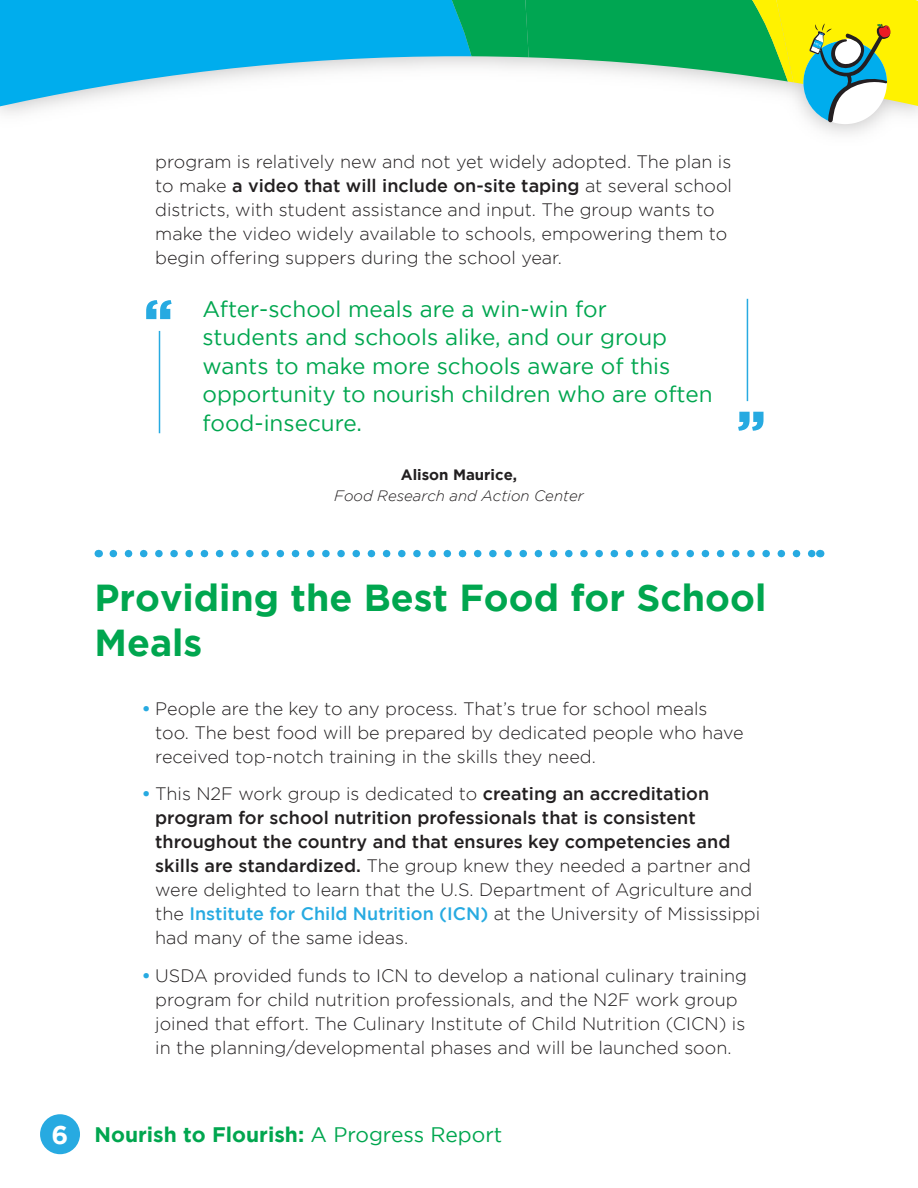
<style>
.page{position:relative;width:918px;height:1188px;background:#fff}
.page>*{position:absolute;margin:0;border:0;box-sizing:border-box;transform-origin:0 0}
.t1{font:900 52.5px "Gotham";color:#27aae1}
.t2{font:700 37.5px/45px "Gotham";color:#00a64f}
.t3{font:22.5px/28.5px "Gotham";color:#00a64f}
.t4{font:700 21px "Gotham";color:#00a64f}
.t5{font:300 18px/24px "Gotham";color:#221f20}
.t6{font:italic 300 15px "Gotham";color:#221f20}
.t7{font:700 15px "Gotham";color:#221f20}
.s1{font-weight:500}
.s2{font-weight:700;color:#27aae1}
.s3{font-weight:500;color:#27aae1}
.s4{font-size:25.5px;color:#fff}
.s5{font-weight:400}
</style>
<div class="page">
<svg style="left:1px;top:0;width:450px;height:110px;fill:#00aded"></svg>
<svg style="left:451px;top:0;width:467px;height:122px"></svg>
<div style="left:40px;top:1114px;width:40px;height:40px;background:#27aae1;border-radius:50%"></div>
<hr style="left:159px;top:331px;width:1px;height:102px;background:#27aae1">
<hr style="left:747px;top:299px;width:1px;height:102px;background:#27aae1">
<svg style="left:113px;top:550px;width:699px;height:7px"></svg>
<p class="t5" style="left:155px;top:150px;width:578px">program is relatively new and not yet widely adopted. The plan is to make <span class="s1">a video that will include on-site taping</span> at several school districts, with student assistance and input. The group wants to make the video widely available to schools, empowering them to begin offering suppers during the school year.</p>
<p class="t3" style="left:202px;top:294px;width:512px">After-school meals are a win-win for<br>students and schools alike, and our group wants to make more schools aware of this opportunity to nourish children who are often food-insecure.</p>
<p class="t7" style="left:401px;top:466px;width:118px">Alison Maurice,</p>
<p class="t6" style="left:334px;top:487px;width:251px">Food Research and Action Center</p>
<h1 class="t1" style="left:144px;top:288px;width:30px">“</h1>
<h1 class="t1" style="left:737px;top:400px;width:30px">”</h1>
<h2 class="t2" style="left:94px;top:574px;width:673px">Providing the Best Food for School<br>Meals</h2>
<p class="t5" style="left:155px;top:696px;width:590px;text-indent:-14px"><span class="s2">•</span> People are the key to any process. That’s true for school meals too. The best food will be prepared by dedicated people who have received top-notch training in the skills they need.</p>
<p class="t5" style="left:155px;top:782px;width:607px;text-indent:-14px"><span class="s2">•</span> This N2F work group is dedicated to <span class="s1">creating an accreditation program for school nutrition professionals that is consistent throughout the country and that ensures key competencies and skills are standardized.</span> The group knew they needed a partner and were delighted to learn that the U.S. Department of Agriculture and the <span class="s3">Institute for Child Nutrition (ICN)</span> at the University of Mississippi had many of the same ideas.</p>
<p class="t5" style="left:155px;top:963px;width:593px;text-indent:-14px"><span class="s2">•</span> USDA provided funds to ICN to develop a national culinary training program for child nutrition professionals, and the N2F work group joined that effort. The Culinary Institute of Child Nutrition (CICN) is in the planning/developmental phases and will be launched soon.</p>
<p class="t4" style="left:52px;top:1123px;width:452px"><span class="s4">6</span> Nourish to Flourish: <span class="s5">A Progress Report</span></p>
</div>
